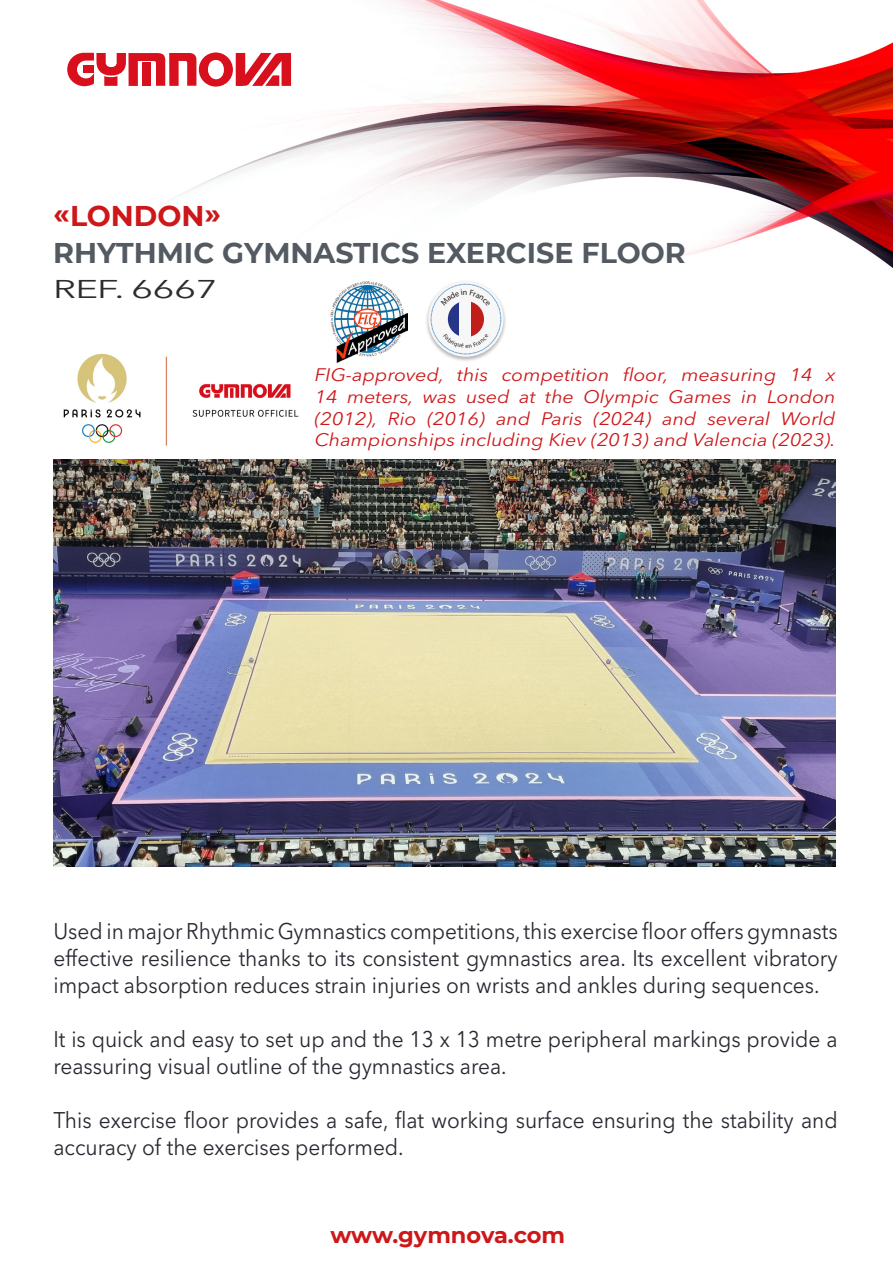
<style>
.page{position:relative;width:893px;height:1263px;background:#fff}
.page>*{position:absolute;margin:0;border:0;box-sizing:border-box;transform-origin:0 0}
.t1{font:700 28.5px "Montserrat";color:#545a62}
.t2{font:700 28.5px "Montserrat";color:#cd1719}
.t3{font:25.5px "Avenir Next LT Pro";letter-spacing:-.02em;color:#2d2d2c;scale:1.5 1}
.t4{font:22.5px/27px "Avenir Next LT Pro";color:#292731;scale:.93 1}
.t5{font:700 22.5px "Montserrat";letter-spacing:-.005em;color:#cd1719}
.t6{font:italic 18px/21.6px "Avenir Next LT Pro";color:#cd1719;text-align:justify;scale:1.1 1}
</style>
<div class="page">
<img style="left:63px;top:353px;width:236px;height:93px">
<img style="left:173px;top:0;width:720px;height:268px">
<img style="left:53px;top:459px;width:783px;height:408px">
<img style="left:330px;top:281px;width:78px;height:81px">
<svg style="left:67px;top:52px;width:224px;height:35px"></svg>
<img style="left:426px;top:284px;width:80px;height:77px">
<svg style="left:428px;top:281px;width:75px;height:76px"></svg>
<div style="left:431px;top:284px;width:70px;height:70px;border:1px dashed #0b69b3;border-radius:50%"></div>
<svg style="left:448px;top:306px;width:12px;height:28px"></svg>
<div style="left:460px;top:301px;width:12px;height:36px;background:#f7f7f8"></div>
<svg style="left:472px;top:306px;width:12px;height:28px"></svg>
<svg style="left:443px;top:334px;width:46px;height:14px"></svg>
<svg style="left:441px;top:290px;width:49px;height:16px"></svg>
<p class="t2" style="left:53px;top:195px;width:170px">«LONDON»</p>
<p class="t1" style="left:53px;top:233px;width:634px">RHYTHMIC GYMNASTICS EXERCISE FLOOR</p>
<p class="t3" style="left:53px;top:274px;width:111px">REF. 6667</p>
<p class="t6" style="left:315px;top:364px;width:475px">FIG-approved, this competition floor, measuring 14 x 14 meters, was used at the Olympic Games in London (2012), Rio (2016) and Paris (2024) and several World Championships including Kiev (2013) and Valencia (2023).</p>
<p class="t4" style="left:53px;top:917px;width:845px;text-align:justify">Used in major Rhythmic Gymnastics competitions, this exercise floor offers gymnasts effective resilience thanks to its consistent gymnastics area. Its excellent vibratory impact absorption reduces strain injuries on wrists and ankles during sequences.</p>
<p class="t4" style="left:53px;top:1025px;width:845px">It is quick and easy to set up and the 13 x 13 metre peripheral markings provide a reassuring visual outline of the gymnastics area.</p>
<p class="t4" style="left:53px;top:1106px;width:845px">This exercise floor provides a safe, flat working surface ensuring the stability and accuracy of the exercises performed.</p>
<p class="t5" style="left:330px;top:1219px;width:236px">www.gymnova.com</p>
</div>
